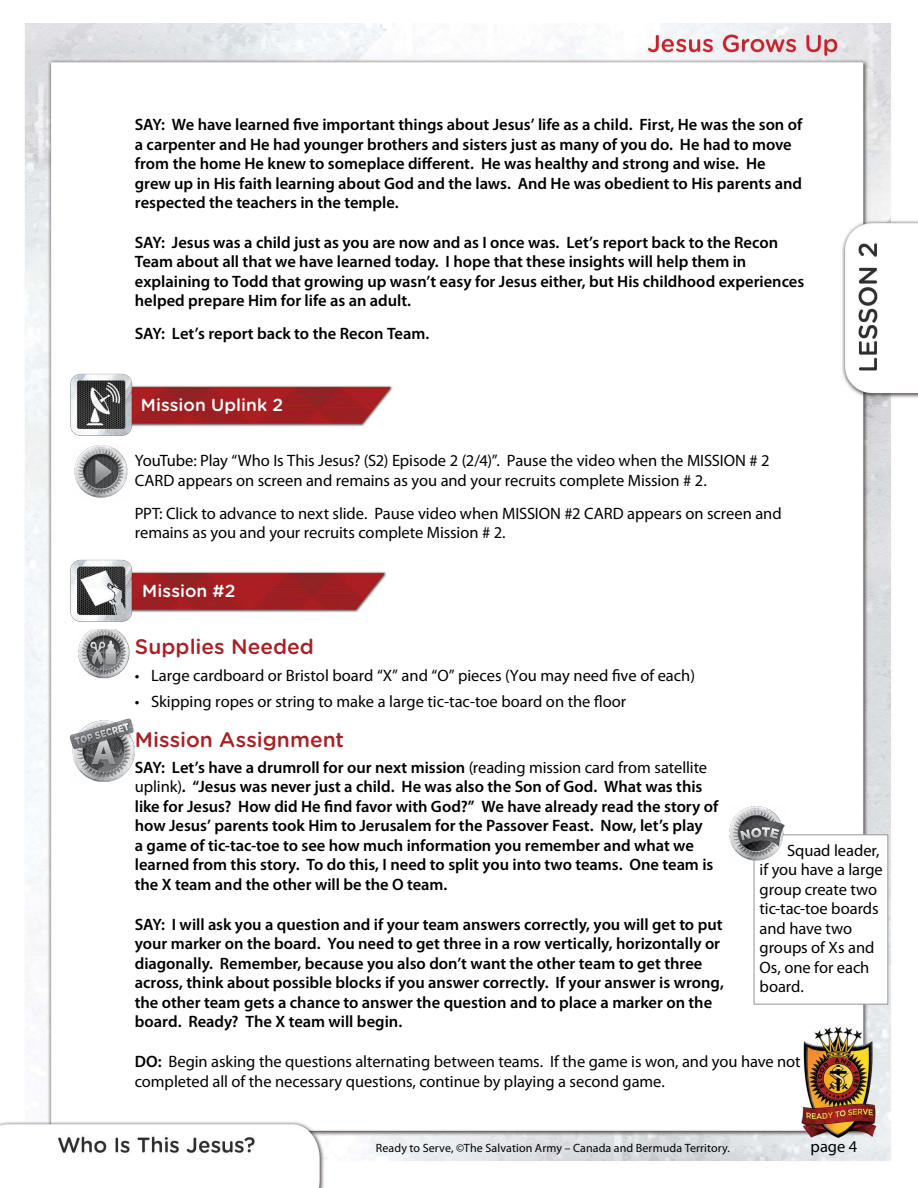
<style>
.page{position:relative;width:918px;height:1188px;background:#fff}
.page>*{position:absolute;margin:0;border:0;box-sizing:border-box;transform-origin:0 0}
.t1{font:500 21px "Gotham Rounded";color:#ab1f23}
.t2{font:500 17.4px "Gotham Rounded";letter-spacing:.005em;color:#fff}
.t3{font:600 16.5px/19.5px "Myriad Pro";color:#000}
.t4{font:16.5px/19.5px "Myriad Pro";color:#000}
.t5{font:12px "Myriad Pro";letter-spacing:.01em;color:#000}
.s1{font-weight:400}
.s2{font-weight:600}
</style>
<div class="page">
<img style="left:0;top:23px;width:918px;height:1165px">
<img style="left:135px;top:382px;width:258px;height:45px">
<img style="left:70px;top:372px;width:65px;height:66px">
<img style="left:74px;top:444px;width:56px;height:57px">
<img style="left:135px;top:568px;width:252px;height:45px">
<img style="left:70px;top:557px;width:65px;height:66px">
<img style="left:77px;top:630px;width:54px;height:48px">
<img style="left:70px;top:719px;width:68px;height:67px">
<div style="left:754px;top:834px;width:134px;height:171px;background:#fff;border:1px solid #939598"></div>
<img style="left:726px;top:805px;width:61px;height:59px">
<p class="t3" style="left:135px;top:115px;width:669px">SAY: We have learned five important things about Jesus’ life as a child. First, He was the son of a carpenter and He had younger brothers and sisters just as many of you do. He had to move from the home He knew to someplace different. He was healthy and strong and wise. He grew up in His faith learning about God and the laws. And He was obedient to His parents and respected the teachers in the temple.</p>
<p class="t3" style="left:135px;top:232px;width:671px">SAY: Jesus was a child just as you are now and as I once was. Let’s report back to the Recon Team about all that we have learned today. I hope that these insights will help them in explaining to Todd that growing up wasn’t easy for Jesus either, but His childhood experiences helped prepare Him for life as an adult.</p>
<p class="t3" style="left:135px;top:324px;width:296px">SAY: Let’s report back to the Recon Team.</p>
<p class="t2" style="left:141px;top:393px;width:144px">Mission Uplink 2</p>
<p class="t4" style="left:135px;top:451px;width:636px">YouTube: Play “Who Is This Jesus? (S2) Episode 2 (2/4)”. Pause the video when the MISSION # 2<br>CARD appears on screen and remains as you and your recruits complete Mission # 2.</p>
<p class="t4" style="left:135px;top:503px;width:648px">PPT: Click to advance to next slide. Pause video when MISSION #2 CARD appears on screen and remains as you and your recruits complete Mission # 2.</p>
<p class="t2" style="left:142px;top:578px;width:95px">Mission #2</p>
<p class="t1" style="left:135px;top:632px;width:181px">Supplies Needed</p>
<p class="t4" style="left:135px;top:665px;width:562px">• Large cardboard or Bristol board “X” and “O” pieces (You may need five of each)</p>
<p class="t4" style="left:135px;top:691px;width:493px">• Skipping ropes or string to make a large tic-tac-toe board on the floor</p>
<p class="t1" style="left:135px;top:724px;width:211px">Mission Assignment</p>
<p class="t3" style="left:135px;top:757px;width:585px">SAY: Let’s have a drumroll for our next mission <span class="s1">(reading mission card from satellite uplink)</span>. “Jesus was never just a child. He was also the Son of God. What was this like for Jesus? How did He find favor with God?” We have already read the story of how Jesus’ parents took Him to Jerusalem for the Passover Feast. Now, let’s play<br>a game of tic-tac-toe to see how much information you remember and what we learned from this story. To do this, I need to split you into two teams. One team is the X team and the other will be the O team.</p>
<p class="t3" style="left:135px;top:914px;width:591px">SAY: I will ask you a question and if your team answers correctly, you will get to put your marker on the board. You need to get three in a row vertically, horizontally or diagonally. Remember, because you also don’t want the other team to get three across, think about possible blocks if you answer correctly. If your answer is wrong, the other team gets a chance to answer the question and to place a marker on the board. Ready? The X team will begin.</p>
<p class="t4" style="left:135px;top:1051px;width:667px"><span class="s2">DO:</span> Begin asking the questions alternating between teams. If the game is won, and you have not completed all of the necessary questions, continue by playing a second game.</p>
<p class="t4" style="left:760px;top:840px;width:125px;text-indent:27px">Squad leader, if you have a large group create two tic-tac-toe boards and have two groups of Xs and<br>Os, one for each board.</p>
<p class="t5" style="left:376px;top:1141px;width:356px">Ready to Serve, ©The Salvation Army – Canada and Bermuda Territory.</p>
<p class="t4" style="left:811px;top:1136px;width:48px">page 4</p>
</div>
